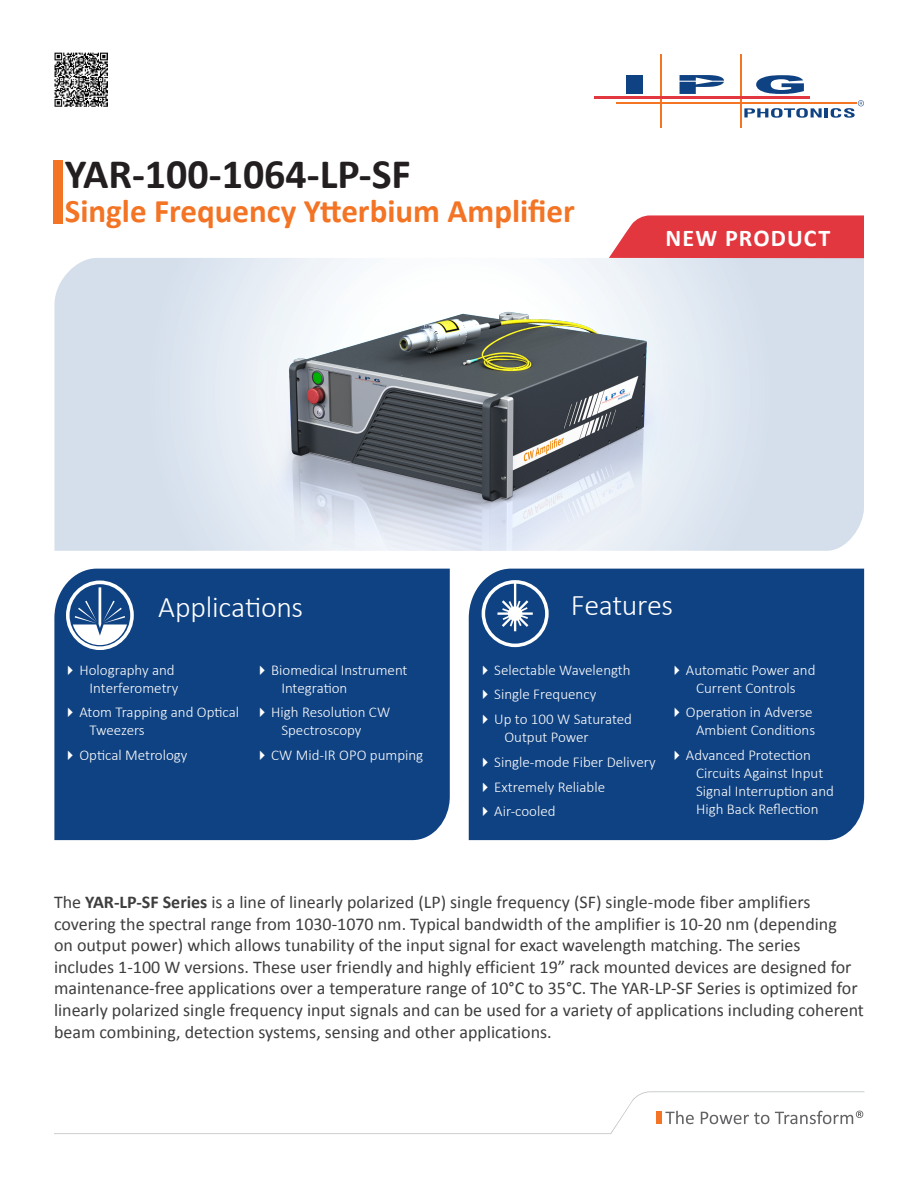
<style>
.page{position:relative;width:918px;height:1188px;background:#fff}
.page>*{position:absolute;margin:0;border:0;box-sizing:border-box;transform-origin:0 0}
.Heading{font:700 42px "Calibri";color:#231f20}
.Sub_Head{font:700 33px "Calibri";color:#f37424}
.t1{font:300 30px "Calibri";letter-spacing:-.01em;color:#fff}
.t2{font:700 24px "Calibri";letter-spacing:.045em;color:#fff}
.Body_Text{font:18px/21.6px "Calibri";color:#3e3e3f}
.t3{font:300 15px/18px "Calibri";color:#fff}
.s1{font-weight:700}
</style>
<div class="page">
<svg style="left:756px;top:75px;width:48px;height:19px"></svg>
<hr style="left:660px;top:54px;width:1px;height:74px;background:#f47523">
<hr style="left:617px;top:103px;width:240px;height:1px;background:#f47523">
<hr style="left:741px;top:54px;width:1px;height:74px;background:#f47523">
<hr style="left:594px;top:96px;width:215px;height:3px;background:#e3373f">
<svg style="left:744px;top:100px;width:120px;height:18px"></svg>
<div style="left:626px;top:75px;width:16px;height:6px;background:#0f4282"></div>
<div style="left:626px;top:82px;width:16px;height:12px;background:#0f4282"></div>
<svg style="left:680px;top:75px;width:44px;height:19px"></svg>
<svg style="left:54px;top:1091px;width:811px;height:43px"></svg>
<svg style="left:54px;top:223px;width:810px;height:328px"></svg>
<div style="left:54px;top:160px;width:9px;height:63px;background:#f37424"></div>
<svg style="left:609px;top:215px;width:255px;height:43px"></svg>
<img style="left:54px;top:53px;width:53px;height:53px">
<div style="left:469px;top:569px;width:395px;height:271px;background:#0f4282"></div>
<div style="left:54px;top:569px;width:396px;height:271px;background:#0f4282"></div>
<svg style="left:482px;top:580px;width:67px;height:67px"></svg>
<svg style="left:66px;top:581px;width:68px;height:69px"></svg>
<img style="left:225px;top:258px;width:486px;height:293px">
<svg style="left:68px;top:665px;width:5px;height:10px"></svg>
<svg style="left:68px;top:708px;width:5px;height:9px"></svg>
<svg style="left:68px;top:751px;width:5px;height:9px"></svg>
<svg style="left:260px;top:665px;width:5px;height:10px"></svg>
<svg style="left:260px;top:708px;width:5px;height:9px"></svg>
<svg style="left:260px;top:751px;width:5px;height:9px"></svg>
<svg style="left:483px;top:665px;width:5px;height:10px"></svg>
<svg style="left:483px;top:690px;width:5px;height:9px"></svg>
<svg style="left:483px;top:715px;width:5px;height:9px"></svg>
<svg style="left:483px;top:757px;width:5px;height:10px"></svg>
<svg style="left:483px;top:782px;width:5px;height:10px"></svg>
<svg style="left:483px;top:807px;width:5px;height:9px"></svg>
<svg style="left:675px;top:665px;width:4px;height:10px"></svg>
<svg style="left:675px;top:708px;width:4px;height:9px"></svg>
<svg style="left:675px;top:751px;width:4px;height:9px"></svg>
<p class="Heading" style="left:65px;top:147px;width:348px">YAR-100-1064-LP-SF</p>
<p class="Sub_Head" style="left:65px;top:190px;width:512px">Single Frequency Ytterbium Amplifier</p>
<p class="t2" style="left:666px;top:223px;width:166px">NEW PRODUCT</p>
<p class="t1" style="left:158px;top:588px;width:146px">Applications</p>
<p class="t3" style="left:80px;top:660px;width:100px;text-align:right">Holography and<br>Interferometry</p>
<p class="t3" style="left:90px;top:703px;width:151px;text-indent:-10px">Atom Trapping and Optical<br>Tweezers</p>
<p class="t3" style="left:80px;top:746px;width:110px">Optical Metrology</p>
<p class="t3" style="left:281px;top:660px;width:128px;text-indent:-10px">Biomedical Instrument<br>Integration</p>
<p class="t3" style="left:281px;top:703px;width:110px;text-indent:-10px">High Resolution CW<br>Spectroscopy</p>
<p class="t3" style="left:271px;top:746px;width:154px">CW Mid-IR OPO pumping</p>
<p class="t1" style="left:571px;top:587px;width:104px">Features</p>
<p class="t3" style="left:494px;top:660px;width:138px">Selectable Wavelength</p>
<p class="t3" style="left:494px;top:685px;width:104px">Single Frequency</p>
<p class="t3" style="left:504px;top:710px;width:129px;text-indent:-10px">Up to 100 W Saturated<br>Output Power</p>
<p class="t3" style="left:494px;top:753px;width:163px">Single-mode Fiber Delivery</p>
<p class="t3" style="left:494px;top:777px;width:112px">Extremely Reliable</p>
<p class="t3" style="left:494px;top:802px;width:63px">Air-cooled</p>
<p class="t3" style="left:696px;top:660px;width:121px;text-indent:-10px">Automatic Power and<br>Current Controls</p>
<p class="t3" style="left:686px;top:703px;width:131px;text-align:right">Operation in Adverse<br>Ambient Conditions</p>
<p class="t3" style="left:696px;top:746px;width:139px;text-indent:-10px">Advanced Protection<br>Circuits Against Input<br>Signal Interruption and<br>High Back Reflection</p>
<p class="Body_Text" style="left:54px;top:891px;width:811px">The <span class="s1">YAR-LP-SF Series</span> is a line of linearly polarized (LP) single frequency (SF) single-mode fiber amplifiers covering the spectral range from 1030-1070 nm. Typical bandwidth of the amplifier is 10-20 nm (depending<br>on output power) which allows tunability of the input signal for exact wavelength matching. The series includes 1-100 W versions. These user friendly and highly efficient 19” rack mounted devices are designed for maintenance-free applications over a temperature range of 10°C to 35°C. The YAR-LP-SF Series is optimized for linearly polarized single frequency input signals and can be used for a variety of applications including coherent beam combining, detection systems, sensing and other applications.</p>
</div>
